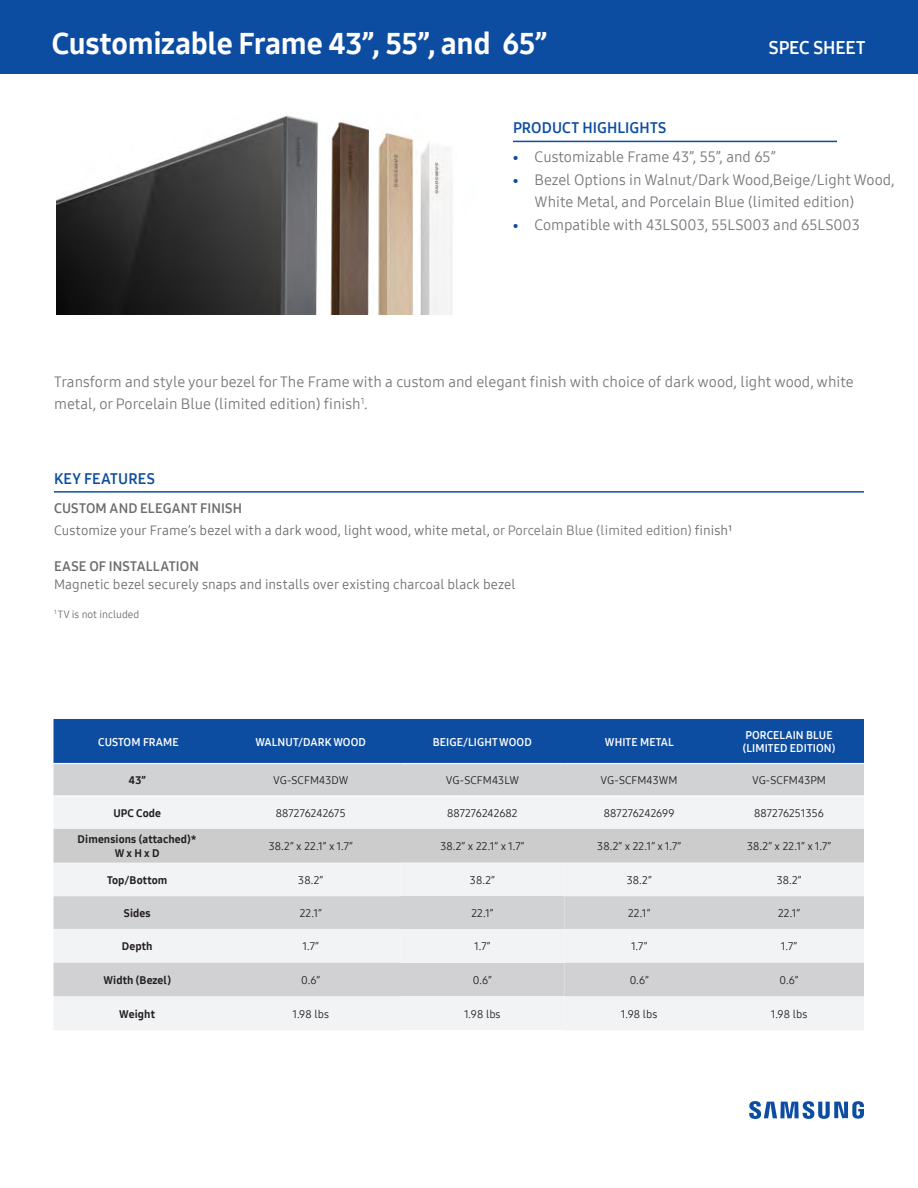
<style>
.page{position:relative;width:918px;height:1188px;background:#fff}
.page>*{position:absolute;margin:0;border:0;box-sizing:border-box;transform-origin:0 0}
.t1{font:30px "Samsung One 800";letter-spacing:-.01em;color:#fff}
.t2{font:18px "Samsung One 700";letter-spacing:-.005em;color:#fff}
.t3{font:15px/22.5px "Samsung One 400";color:#75787b}
.t4{font:15px "Samsung One 700";letter-spacing:.01em;color:#0d4da1}
.t5{font:13.5px "Samsung One 400";letter-spacing:.005em;color:#6c6d70}
.t6{font:13.5px "Samsung One 700";letter-spacing:.01em;color:#6c6d70}
.t7{font:10.95px "Samsung One 400";letter-spacing:.01em;color:#231f20}
.t8{font:10.95px/13.2px "Samsung One 700";letter-spacing:.01em;color:#fff}
.t9{font:10.95px/13.2px "Samsung One 800";letter-spacing:.01em;color:#231f20;text-align:center}
.t10{font:10.5px "Samsung One 400";color:#6c6d70}
.s1{font-family:"Samsung Inter Face";font-size:10.5px;color:#0d4da1}
.s2{color:#75787b}
</style>
<div class="page">
<svg style="left:749px;top:1101px;width:115px;height:18px"></svg>
<div style="left:0;top:0;width:918px;height:74px;background:#0d4da1"></div>
<hr style="left:54px;top:491px;width:810px;height:2px;background:#0d4da1">
<hr style="left:513px;top:141px;width:324px;height:1px;background:#0d4da1">
<img style="left:56px;top:115px;width:396px;height:200px">
<svg style="left:54px;top:719px;width:810px;height:76px;background:#5e84b6"></svg>
<div style="left:54px;top:797px;width:810px;height:32px;background:#f2f3f4"></div>
<svg style="left:54px;top:829px;width:810px;height:201px"></svg>
<hr style="left:54px;top:763px;width:167px;height:1px;background:#fff">
<hr style="left:221px;top:763px;width:180px;height:1px;background:#fff">
<hr style="left:401px;top:763px;width:163px;height:1px;background:#fff">
<hr style="left:564px;top:763px;width:150px;height:1px;background:#fff">
<hr style="left:714px;top:763px;width:150px;height:1px;background:#fff">
<h1 class="t1" style="left:52px;top:23px;width:497px">Customizable Frame 43”, 55”, and 65”</h1>
<p class="t4" style="left:513px;top:118px;width:155px">PRODUCT HIGHLIGHTS</p>
<p class="t2" style="left:769px;top:36px;width:98px">SPEC SHEET</p>
<p class="t3" style="left:513px;top:145px;width:264px"><span class="s1">•</span> Customizable Frame 43”, 55”, and 65”</p>
<p class="t3" style="left:535px;top:168px;width:362px;text-indent:-22px"><span class="s1">•</span> Bezel Options in Walnut/Dark Wood,Beige/Light Wood,<br>White Metal, and Porcelain Blue (limited edition)</p>
<p class="t3" style="left:513px;top:213px;width:348px"><span class="s1">•</span> Compatible with 43LS003, 55LS003 and 65LS003</p>
<p class="t3" style="left:54px;top:370px;width:801px">Transform and style your bezel for The Frame with a custom and elegant finish with choice of dark wood, light wood, white metal, or Porcelain Blue (limited edition) finish<sup>1</sup>.</p>
<p class="t4" style="left:54px;top:468px;width:102px">KEY FEATURES</p>
<p class="t6" style="left:54px;top:499px;width:190px">CUSTOM AND ELEGANT FINISH</p>
<p class="t5" style="left:54px;top:521px;width:680px">Customize your Frame’s bezel with a dark wood, light wood, white metal, <span class="s2">or Porcelain Blue (limited edition)</span> finish<sup>1</sup></p>
<p class="t6" style="left:54px;top:557px;width:147px">EASE OF INSTALLATION</p>
<p class="t5" style="left:54px;top:575px;width:463px">Magnetic bezel securely snaps and installs over existing charcoal black bezel</p>
<p class="t10" style="left:54px;top:607px;width:87px"><sup>1</sup> TV is not included</p>
<p class="t8" style="left:98px;top:735px;width:82px">CUSTOM FRAME</p>
<p class="t8" style="left:255px;top:735px;width:112px">WALNUT/DARK WOOD</p>
<p class="t8" style="left:433px;top:735px;width:100px">BEIGE/LIGHT WOOD</p>
<p class="t8" style="left:605px;top:735px;width:70px">WHITE METAL</p>
<p class="t8" style="left:743px;top:728px;width:94px">PORCELAIN BLUE (LIMITED EDITION)</p>
<p class="t9" style="left:129px;top:773px;width:18px">43”</p>
<p class="t7" style="left:273px;top:773px;width:77px">VG-SCFM43DW</p>
<p class="t7" style="left:446px;top:773px;width:75px">VG-SCFM43LW</p>
<p class="t7" style="left:601px;top:773px;width:79px">VG-SCFM43WM</p>
<p class="t7" style="left:752px;top:773px;width:75px">VG-SCFM43PM</p>
<p class="t9" style="left:113px;top:806px;width:49px">UPC Code</p>
<p class="t7" style="left:276px;top:806px;width:71px">887276242675</p>
<p class="t7" style="left:447px;top:806px;width:72px">887276242682</p>
<p class="t7" style="left:604px;top:806px;width:72px">887276242699</p>
<p class="t7" style="left:754px;top:806px;width:71px">887276251356</p>
<p class="t9" style="left:78px;top:833px;width:121px">Dimensions (attached)*<br>W x H x D</p>
<p class="t7" style="left:269px;top:839px;width:86px">38.2” x 22.1” x 1.7”</p>
<p class="t7" style="left:440px;top:839px;width:86px">38.2” x 22.1” x 1.7”</p>
<p class="t7" style="left:597px;top:839px;width:86px">38.2” x 22.1” x 1.7”</p>
<p class="t7" style="left:747px;top:839px;width:86px">38.2” x 22.1” x 1.7”</p>
<p class="t9" style="left:107px;top:873px;width:62px">Top/Bottom</p>
<p class="t7" style="left:298px;top:873px;width:26px">38.2”</p>
<p class="t7" style="left:470px;top:873px;width:26px">38.2”</p>
<p class="t7" style="left:627px;top:873px;width:26px">38.2”</p>
<p class="t7" style="left:777px;top:873px;width:26px">38.2”</p>
<p class="t9" style="left:124px;top:906px;width:28px">Sides</p>
<p class="t7" style="left:300px;top:906px;width:24px">22.1”</p>
<p class="t7" style="left:471px;top:906px;width:24px">22.1”</p>
<p class="t7" style="left:628px;top:906px;width:24px">22.1”</p>
<p class="t7" style="left:778px;top:906px;width:24px">22.1”</p>
<p class="t9" style="left:122px;top:940px;width:32px">Depth</p>
<p class="t7" style="left:303px;top:939px;width:18px">1.7”</p>
<p class="t7" style="left:474px;top:939px;width:18px">1.7”</p>
<p class="t7" style="left:631px;top:939px;width:18px">1.7”</p>
<p class="t7" style="left:781px;top:939px;width:18px">1.7”</p>
<p class="t9" style="left:103px;top:973px;width:69px">Width (Bezel)</p>
<p class="t7" style="left:301px;top:973px;width:21px">0.6”</p>
<p class="t7" style="left:473px;top:973px;width:21px">0.6”</p>
<p class="t7" style="left:630px;top:973px;width:21px">0.6”</p>
<p class="t7" style="left:780px;top:973px;width:21px">0.6”</p>
<p class="t9" style="left:119px;top:1007px;width:37px">Weight</p>
<p class="t7" style="left:292px;top:1007px;width:38px">1.98 lbs</p>
<p class="t7" style="left:464px;top:1007px;width:38px">1.98 lbs</p>
<p class="t7" style="left:621px;top:1007px;width:38px">1.98 lbs</p>
<p class="t7" style="left:771px;top:1007px;width:38px">1.98 lbs</p>
</div>
